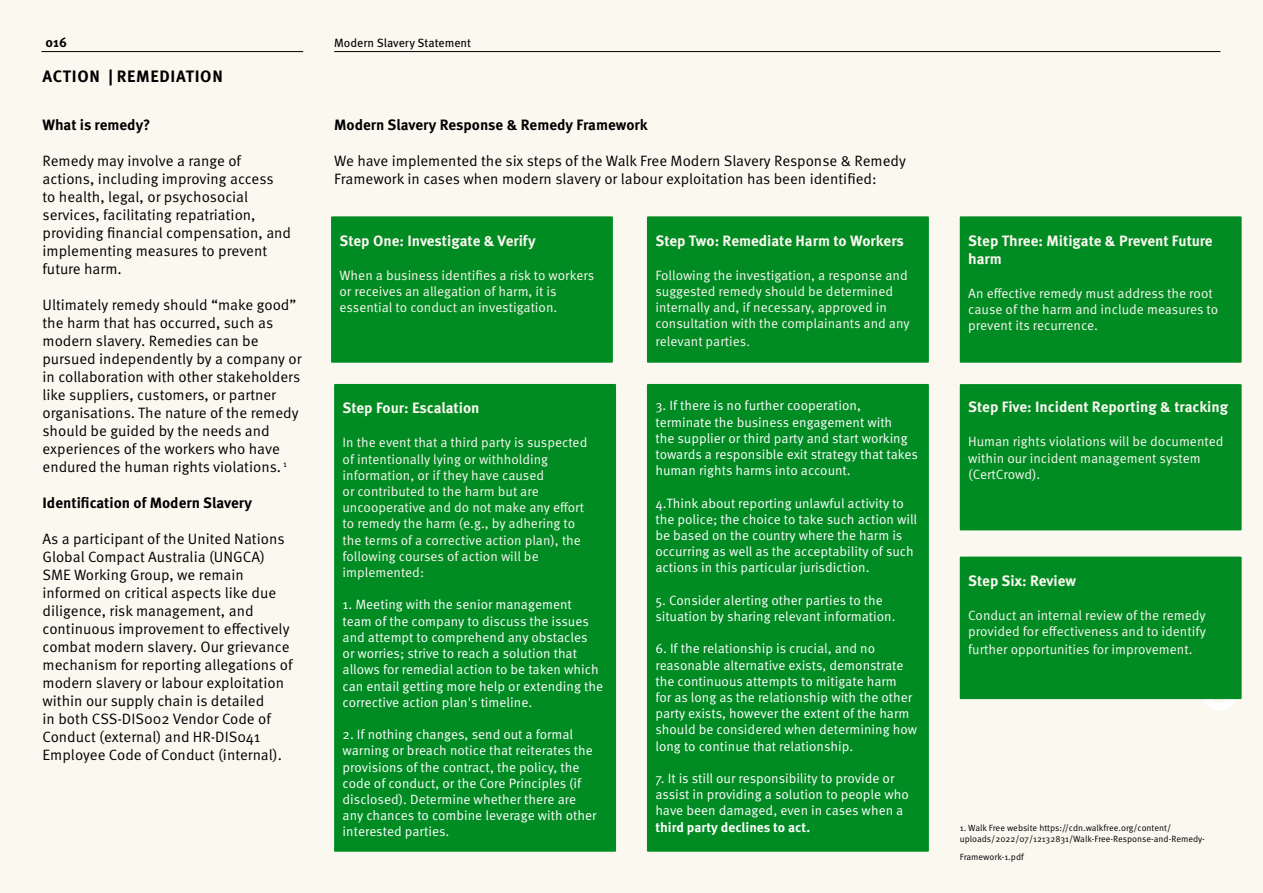
<style>
.page{position:relative;width:1263px;height:893px;background:#fbf8f0}
.page>*{position:absolute;margin:0;border:0;box-sizing:border-box;transform-origin:0 0}
.t1{font:700 16.5px "Meta Pro";letter-spacing:.04em;color:#000}
.t2{font:15px/18px "Meta Pro Norm";color:#000}
.t3{font:700 15px/18px "Meta Pro";color:#fbf8f0}
.t4{font:700 15px "Meta Pro";color:#000}
.t5{font:13.5px/16.2px "Meta Pro Norm";color:#fff}
.t6{font:13.5px/16.2px "Meta Pro Norm";color:#fbf8f0}
.t7{font:700 13.5px "Meta Pro";color:#fff}
.t8{font:700 13.5px "Meta Pro";color:#000}
.t9{font:12px "Meta Pro";color:#000}
.t10{font:9px/10.8px "Meta Pro Norm";color:#000}
.s1{font-size:12px}
</style>
<div class="page">
<div style="left:331px;top:216px;width:282px;height:147px;background:#008b23"></div>
<div style="left:647px;top:216px;width:282px;height:147px;background:#008b23"></div>
<div style="left:960px;top:216px;width:281px;height:147px;background:#008b23"></div>
<div style="left:334px;top:384px;width:282px;height:468px;background:#008b23"></div>
<div style="left:647px;top:384px;width:282px;height:468px;background:#008b23"></div>
<div style="left:960px;top:384px;width:281px;height:146px;background:#008b23"></div>
<div style="left:960px;top:557px;width:281px;height:142px;background:#008b23"></div>
<hr style="left:334px;top:51px;width:886px;height:1px;background:#000">
<hr style="left:42px;top:51px;width:261px;height:1px;background:#000">
<p class="t8" style="left:46px;top:31px;width:23px">016</p>
<p class="t9" style="left:334px;top:34px;width:138px">Modern Slavery Statement</p>
<p class="t1" style="left:43px;top:64px;width:182px">ACTION | REMEDIATION</p>
<p class="t4" style="left:43px;top:113px;width:110px">What is remedy?</p>
<p class="t2" style="left:43px;top:151px;width:250px">Remedy may involve a range of actions, including improving access<br>to health, legal, or psychosocial services, facilitating repatriation, providing financial compensation, and implementing measures to prevent future harm.</p>
<p class="t2" style="left:43px;top:295px;width:261px">Ultimately remedy should “make good” the harm that has occurred, such as modern slavery. Remedies can be pursued independently by a company or in collaboration with other stakeholders like suppliers, customers, or partner organisations. The nature of the remedy should be guided by the needs and experiences of the workers who have endured the human rights violations. <sup>1</sup></p>
<p class="t4" style="left:43px;top:491px;width:211px">Identification of Modern Slavery</p>
<p class="t2" style="left:43px;top:529px;width:252px">As a participant of the United Nations Global Compact Australia (UNGCA)<br>SME Working Group, we remain informed on critical aspects like due diligence, risk management, and continuous improvement to effectively combat modern slavery. Our grievance mechanism for reporting allegations of modern slavery or labour exploitation within our supply chain is detailed<br>in both CSS-DIS002 Vendor Code of Conduct (external) and HR-DIS041<br>Employee Code of Conduct (internal).</p>
<p class="t4" style="left:334px;top:113px;width:315px">Modern Slavery Response &amp; Remedy Framework</p>
<p class="t2" style="left:334px;top:151px;width:573px">We have implemented the six steps of the Walk Free Modern Slavery Response &amp; Remedy<br>Framework in cases when modern slavery or labour exploitation has been identified:</p>
<p class="t3" style="left:340px;top:230px;width:198px">Step One: Investigate &amp; Verify</p>
<p class="t6" style="left:340px;top:266px;width:256px">When a business identifies a risk to workers or receives an allegation of harm, it is essential to conduct an investigation.</p>
<p class="t3" style="left:343px;top:398px;width:138px">Step Four: Escalation</p>
<p class="t6" style="left:343px;top:434px;width:246px">In the event that a third party is suspected of intentionally lying or withholding information, or if they have caused<br>or contributed to the harm but are uncooperative and do not make any effort to remedy the harm (e.g., by adhering to the terms of a corrective action plan), the following courses of action will be implemented:</p>
<p class="t5" style="left:343px;top:596px;width:262px">1. Meeting with the senior management team of the company to discuss the issues and attempt to comprehend any obstacles<br>or worries; strive to reach a solution that allows for remedial action to be taken which can entail getting more help or extending the corrective action plan's timeline.</p>
<p class="t5" style="left:343px;top:725px;width:256px">2. If nothing changes, send out a formal warning or breach notice that reiterates the provisions of the contract, the policy, the code of conduct, or the Core Principles (if disclosed). Determine whether there are any chances to combine leverage with other interested parties.</p>
<p class="t3" style="left:655px;top:230px;width:250px">Step Two: Remediate Harm to Workers</p>
<p class="t6" style="left:655px;top:266px;width:256px">Following the investigation, a response and suggested remedy should be determined internally and, if necessary, approved in consultation with the complainants and any</p>
<p class="t6" style="left:655px;top:333px;width:96px">relevant parties<span class="s1">.</span></p>
<p class="t5" style="left:655px;top:397px;width:264px">3. If there is no further cooperation, terminate the business engagement with<br>the supplier or third party and start working towards a responsible exit strategy that takes human rights harms into account.</p>
<p class="t5" style="left:655px;top:494px;width:263px">4.Think about reporting unlawful activity to the police; the choice to take such action will be based on the country where the harm is occurring as well as the acceptability of such actions in this particular jurisdiction.</p>
<p class="t5" style="left:655px;top:591px;width:242px">5. Consider alerting other parties to the situation by sharing relevant information.</p>
<p class="t5" style="left:655px;top:640px;width:263px">6. If the relationship is crucial, and no reasonable alternative exists, demonstrate the continuous attempts to mitigate harm<br>for as long as the relationship with the other party exists, however the extent of the harm should be considered when determining how long to continue that relationship.</p>
<p class="t5" style="left:655px;top:769px;width:255px">7. It is still our responsibility to provide or assist in providing a solution to people who have been damaged, even in cases when a</p>
<p class="t7" style="left:655px;top:816px;width:156px">third party declines to act.</p>
<p class="t3" style="left:968px;top:230px;width:246px">Step Three: Mitigate &amp; Prevent Future harm</p>
<p class="t6" style="left:968px;top:284px;width:251px">An effective remedy must address the root cause of the harm and include measures to prevent its recurrence.</p>
<p class="t3" style="left:968px;top:397px;width:261px">Step Five: Incident Reporting &amp; tracking</p>
<p class="t6" style="left:968px;top:433px;width:257px">Human rights violations will be documented within our incident management system (CertCrowd).</p>
<p class="t3" style="left:968px;top:571px;width:109px">Step Six: Review</p>
<p class="t6" style="left:968px;top:606px;width:239px">Conduct an internal review of the remedy provided for effectiveness and to identify</p>
<p class="t6" style="left:968px;top:641px;width:226px">further opportunities for improvement.</p>
<p class="t10" style="left:960px;top:822px;width:247px">1. Walk Free website https://cdn.walkfree.org/content/ uploads/2022/07/12132831/Walk-Free-Response-and-Remedy-</p>
<p class="t10" style="left:960px;top:851px;width:66px">Framework-1.pdf</p>
</div>
